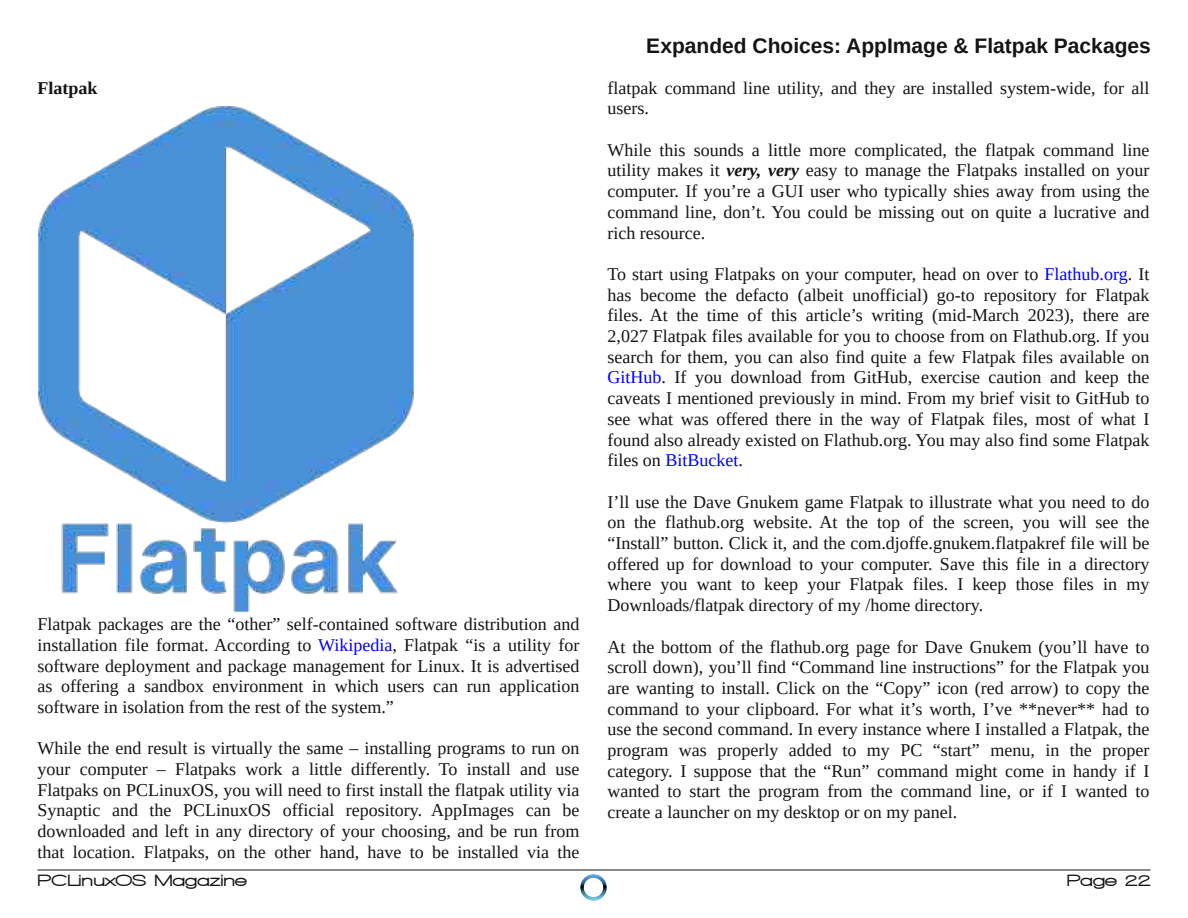
<style>
.page{position:relative;width:1188px;height:918px;background:#fff}
.page>*{position:absolute;margin:0;border:0;box-sizing:border-box;transform-origin:0 0}
.t1{font:700 21px "Liberation Sans";color:#161413}
.t2{font:18px/20.7px "Liberation Serif";color:#161413;text-align:justify}
.t3{font:700 18px "Liberation Serif";color:#161413}
.t4{font:900 16.5px "Walkway Expand";color:#161413}
.s1{color:#00f}
.s2{font-weight:700;font-style:italic}
</style>
<div class="page">
<hr style="left:38px;top:870px;width:1112px;height:1px;background:#161413">
<img style="left:580px;top:874px;width:27px;height:27px">
<img style="left:38px;top:106px;width:376px;height:506px">
<p class="t3" style="left:38px;top:77px;width:62px">Flatpak</p>
<p class="t2" style="left:38px;top:614px;width:543px">Flatpak packages are the “other” self-contained software distribution and installation file format. According to <span class="s1">Wikipedia</span>, Flatpak “is a utility for software deployment and package management for Linux. It is advertised as offering a sandbox environment in which users can run application software in isolation from the rest of the system.”</p>
<p class="t2" style="left:38px;top:738px;width:543px">While the end result is virtually the same – installing programs to run on your computer – Flatpaks work a little differently. To install and use Flatpaks on PCLinuxOS, you will need to first install the flatpak utility via Synaptic and the PCLinuxOS official repository. AppImages can be downloaded and left in any directory of your choosing, and be run from that location. Flatpaks, on the other hand, have to be installed via the</p>
<p class="t1" style="left:646px;top:34px;width:506px">Expanded Choices: AppImage &amp; Flatpak Packages</p>
<p class="t2" style="left:608px;top:77px;width:543px">flatpak command line utility, and they are installed system-wide, for all users.</p>
<p class="t2" style="left:608px;top:139px;width:543px">While this sounds a little more complicated, the flatpak command line utility makes it <span class="s2">very, very</span> easy to manage the Flatpaks installed on your computer. If you’re a GUI user who typically shies away from using the command line, don’t. You could be missing out on quite a lucrative and rich resource.</p>
<p class="t2" style="left:608px;top:264px;width:543px">To start using Flatpaks on your computer, head on over to <span class="s1">Flathub.org</span>. It has become the defacto (albeit unofficial) go-to repository for Flatpak files. At the time of this article’s writing (mid-March 2023), there are 2,027 Flatpak files available for you to choose from on Flathub.org. If you search for them, you can also find quite a few Flatpak files available on <span class="s1">GitHub</span>. If you download from GitHub, exercise caution and keep the caveats I mentioned previously in mind. From my brief visit to GitHub to see what was offered there in the way of Flatpak files, most of what I found also already existed on Flathub.org. You may also find some Flatpak files on <span class="s1">BitBucket</span>.</p>
<p class="t2" style="left:608px;top:491px;width:543px">I’ll use the Dave Gnukem game Flatpak to illustrate what you need to do on the flathub.org website. At the top of the screen, you will see the “Install” button. Click it, and the com.djoffe.gnukem.flatpakref file will be offered up for download to your computer. Save this file in a directory where you want to keep your Flatpak files. I keep those files in my Downloads/flatpak directory of my /home directory.</p>
<p class="t2" style="left:608px;top:636px;width:543px">At the bottom of the flathub.org page for Dave Gnukem (you’ll have to scroll down), you’ll find “Command line instructions” for the Flatpak you are wanting to install. Click on the “Copy” icon (red arrow) to copy the command to your clipboard. For what it’s worth, I’ve **never** had to use the second command. In every instance where I installed a Flatpak, the program was properly added to my PC “start” menu, in the proper category. I suppose that the “Run” command might come in handy if I wanted to start the program from the command line, or if I wanted to create a launcher on my desktop or on my panel.</p>
<p class="t4" style="left:38px;top:871px;width:211px">PCLinuxOS Magazine</p>
<p class="t4" style="left:1067px;top:871px;width:86px">Page 22</p>
</div>
